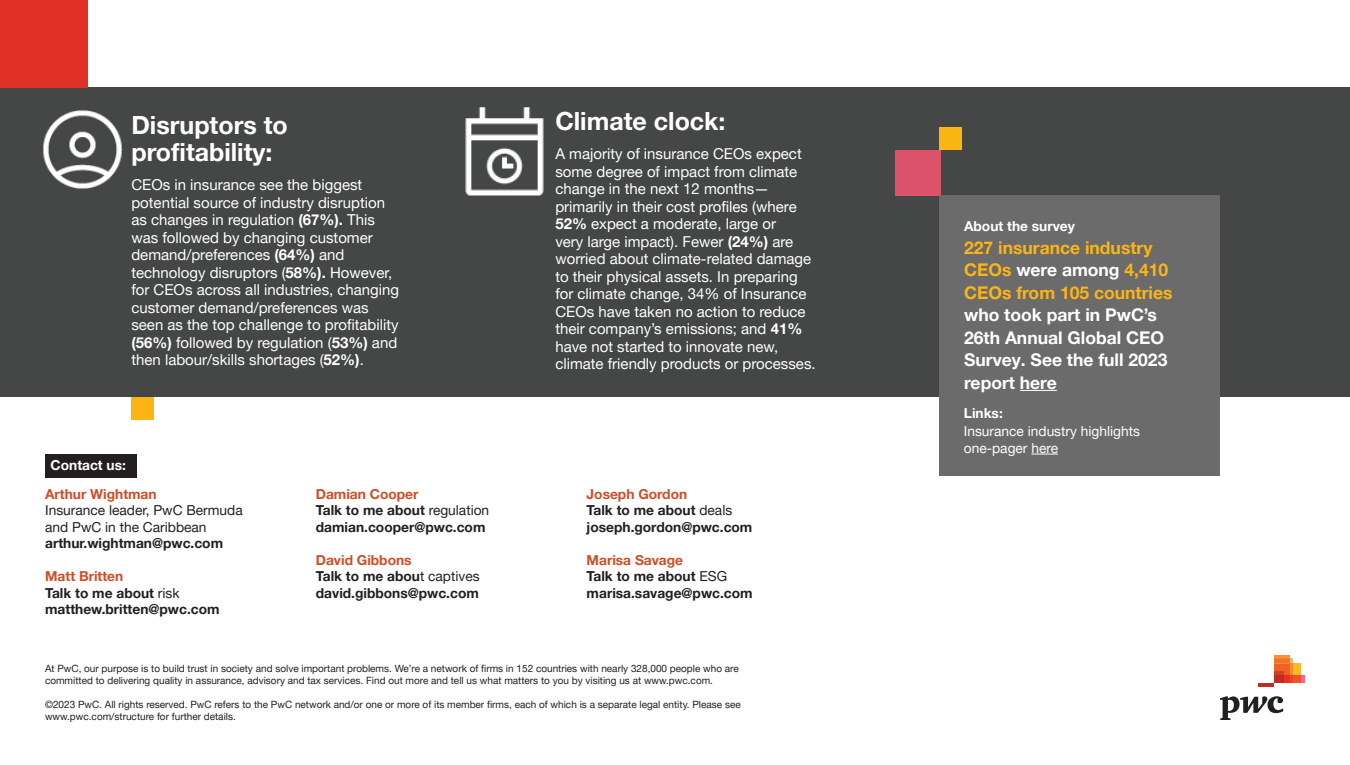
<style>
.page{position:relative;width:1350px;height:765px;background:#fff}
.page>*{position:absolute;margin:0;border:0;box-sizing:border-box;transform-origin:0 0}
.t1{font:700 25px/27.5px "Helvetica Neue LT Pro";color:#fff}
.t2{font:700 17.5px/22.5px "Helvetica Neue LT Pro";color:#fff}
.t3{font:700 17.5px/22.5px "Helvetica Neue LT Pro";color:#fbb515}
.t4{font:15px/17.5px "Helvetica Neue LT Pro";color:#fff}
.t5{font:700 13.75px/16.5px "Helvetica Neue LT Pro";color:#231f20}
.t6{font:13.75px/16.5px "Helvetica Neue LT Pro";color:#231f20}
.t7{font:13.75px/17.5px "Helvetica Neue LT Pro";color:#fff}
.t8{font:700 13.75px "Helvetica Neue LT Pro";color:#fff}
.t9{font:700 13.75px "Helvetica Neue LT Pro";color:#d04d27}
.t10{font:10px/12px "Helvetica Neue LT Pro";color:#231f20}
.s1{font-weight:700}
.s2{color:#d04d27}
.s3{font-weight:400}
.s4{color:#fff}
</style>
<div class="page">
<div style="left:0;top:87px;width:1350px;height:310px;background:#454646"></div>
<div style="left:45px;top:455px;width:92px;height:23px;background:#231f20"></div>
<img style="left:465px;top:107px;width:79px;height:89px">
<div style="left:895px;top:150px;width:45px;height:45px;background:#db526a"></div>
<div style="left:0;top:0;width:88px;height:88px;background:#e13026"></div>
<div style="left:940px;top:127px;width:22px;height:22px;background:#fbb515"></div>
<div style="left:131px;top:397px;width:23px;height:22px;background:#fbb515"></div>
<div style="left:940px;top:195px;width:280px;height:281px;background:#6b6b6b"></div>
<hr style="left:1020px;top:390px;width:37px;height:1px;background:#fff">
<svg style="left:1031px;top:454px;width:27px;height:1px"></svg>
<svg style="left:1220px;top:696px;width:63px;height:24px"></svg>
<svg style="left:1301px;top:675px;width:4px;height:8px"></svg>
<svg style="left:1274px;top:655px;width:16px;height:4px"></svg>
<div style="left:1293px;top:663px;width:8px;height:12px;background:#fcb825"></div>
<div style="left:1293px;top:675px;width:8px;height:8px;background:#f05128"></div>
<svg style="left:1274px;top:659px;width:19px;height:24px"></svg>
<div style="left:1284px;top:675px;width:6px;height:8px;background:#ee3022"></div>
<hr style="left:1274px;top:671px;width:10px;height:4px;background:#c54826">
<div style="left:1274px;top:675px;width:10px;height:8px;background:#c32a25"></div>
<hr style="left:1258px;top:683px;width:16px;height:4px;background:#c32a25">
<img style="left:43px;top:110px;width:80px;height:79px">
<h1 class="t1" style="left:131px;top:111px;width:158px">Disruptors to profitability:</h1>
<p class="t4" style="left:131px;top:176px;width:269px">CEOs in insurance see the biggest potential source of industry disruption as changes in regulation <span class="s1">(67%).</span> This was followed by changing customer demand/preferences <span class="s1">(64%)</span> and technology disruptors (<span class="s1">58%).</span> However, for CEOs across all industries, changing customer demand/preferences was seen as the top challenge to profitability <span class="s1">(56%)</span> followed by regulation (<span class="s1">53%)</span> and then labour/skills shortages (<span class="s1">52%)</span>.</p>
<p class="t8" style="left:51px;top:457px;width:77px">Contact us:</p>
<p class="t9" style="left:45px;top:485px;width:113px">Arthur Wightman</p>
<p class="t6" style="left:45px;top:502px;width:199px">Insurance leader, PwC Bermuda and PwC in the Caribbean</p>
<p class="t5" style="left:45px;top:535px;width:179px">arthur.wightman@pwc.com</p>
<p class="t5" style="left:45px;top:568px;width:176px"><span class="s2">Matt Britten<br></span>Talk to me about <span class="s3">risk </span>matthew.britten@pwc.com</p>
<p class="t5" style="left:316px;top:485px;width:175px"><span class="s2">Damian Cooper<br></span>Talk to me about <span class="s3">regulation </span>damian.cooper@pwc.com</p>
<p class="t5" style="left:316px;top:551px;width:165px"><span class="s2">David Gibbons<br></span>Talk to me abou<span class="s3">t captives </span>david.gibbons@pwc.com</p>
<h1 class="t1" style="left:555px;top:107px;width:172px">Climate clock:</h1>
<p class="t4" style="left:555px;top:145px;width:262px">A majority of insurance CEOs expect some degree of impact from climate change in the next 12 months— primarily in their cost profiles (where <span class="s1">52%</span> expect a moderate, large or<br>very large impact). Fewer <span class="s1">(24%)</span> are worried about climate-related damage to their physical assets. In preparing for climate change, 34% of Insurance CEOs have taken no action to reduce their company’s emissions; and <span class="s1">41% </span>have not started to innovate new, climate friendly products or processes.</p>
<p class="t5" style="left:587px;top:485px;width:167px"><span class="s2">Joseph Gordon<br></span>Talk to me about <span class="s3">deals </span>joseph.gordon@pwc.com</p>
<p class="t5" style="left:587px;top:551px;width:168px"><span class="s2">Marisa Savage<br></span>Talk to me about <span class="s3">ESG </span>marisa.savage@pwc.com</p>
<p class="t10" style="left:45px;top:662px;width:695px">At PwC, our purpose is to build trust in society and solve important problems. We’re a network of firms in 152 countries with nearly 328,000 people who are committed to delivering quality in assurance, advisory and tax services. Find out more and tell us what matters to you by visiting us at www.pwc.com.</p>
<p class="t10" style="left:45px;top:698px;width:697px">©2023 PwC. All rights reserved. PwC refers to the PwC network and/or one or more of its member firms, each of which is a separate legal entity. Please see www.pwc.com/structure for further details.</p>
<p class="t8" style="left:964px;top:218px;width:112px">About the survey</p>
<p class="t3" style="left:964px;top:236px;width:210px">227 insurance industry<br>CEOs <span class="s4">were among</span> 4,410<br>CEOs from 105 countries</p>
<p class="t2" style="left:964px;top:303px;width:205px">who took part in PwC’s<br>26th Annual Global CEO<br>Survey. See the full 2023 report here</p>
<p class="t8" style="left:964px;top:405px;width:40px">Links:</p>
<p class="t7" style="left:964px;top:422px;width:177px">Insurance industry highlights one-pager here</p>
</div>
